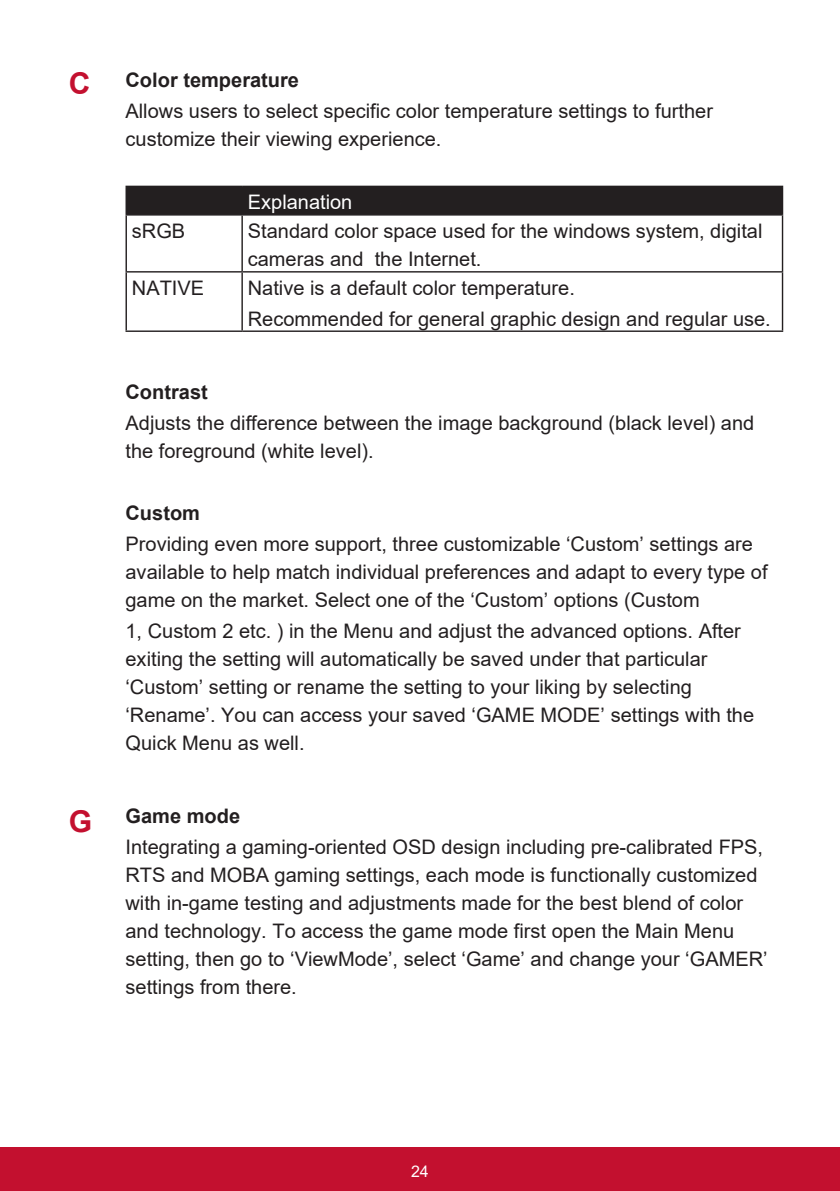
<style>
.page{position:relative;width:840px;height:1191px;background:#fff}
.page>*{position:absolute;margin:0;border:0;box-sizing:border-box;transform-origin:0 0}
.Table{font:700 30px "Arial";color:#c3102f}
.Table-2{font:20px/28px "Arial";color:#231f20}
.Table-3{font:700 20px "Arial";color:#231f20}
.Table-4{font:20px "Arial";color:#fff}
.t1{font:16px "Arial";color:#fff}
</style>
<div class="page">
<div style="left:0;top:1147px;width:839px;height:44px;background:#c3102f"></div>
<hr style="left:125px;top:186px;width:117px;height:1px;background:#231f20">
<hr style="left:125px;top:187px;width:2px;height:27px;background:#231f20">
<div style="left:127px;top:186px;width:655px;height:28px;background:#231f20"></div>
<hr style="left:125px;top:214px;width:117px;height:2px;background:#231f20">
<hr style="left:125px;top:216px;width:2px;height:55px;background:#231f20">
<hr style="left:242px;top:214px;width:540px;height:2px;background:#231f20">
<hr style="left:241px;top:216px;width:2px;height:55px;background:#231f20">
<hr style="left:781px;top:216px;width:1px;height:55px;background:#231f20">
<hr style="left:125px;top:271px;width:117px;height:1px;background:#231f20">
<hr style="left:125px;top:272px;width:2px;height:58px;background:#231f20">
<hr style="left:242px;top:271px;width:540px;height:1px;background:#231f20">
<hr style="left:241px;top:272px;width:2px;height:58px;background:#231f20">
<hr style="left:781px;top:272px;width:1px;height:58px;background:#231f20">
<hr style="left:125px;top:330px;width:117px;height:2px;background:#231f20">
<hr style="left:242px;top:330px;width:540px;height:2px;background:#231f20">
<p class="Table" style="left:69px;top:63px;width:23px">C</p>
<p class="Table-3" style="left:125px;top:66px;width:175px">Color temperature</p>
<p class="Table-2" style="left:125px;top:97px;width:588px">Allows users to select specific color temperature settings to further customize their viewing experience.</p>
<p class="Table-4" style="left:248px;top:188px;width:106px">Explanation</p>
<p class="Table-2" style="left:132px;top:216px;width:55px">sRGB</p>
<p class="Table-2" style="left:248px;top:217px;width:516px">Standard color space used for the windows system, digital cameras and the Internet.</p>
<p class="Table-2" style="left:132px;top:273px;width:74px">NATIVE</p>
<p class="Table-2" style="left:248px;top:273px;width:328px">Native is a default color temperature.</p>
<p class="Table-2" style="left:248px;top:304px;width:524px">Recommended for general graphic design and regular use.</p>
<p class="Table-3" style="left:125px;top:378px;width:84px">Contrast</p>
<p class="Table-2" style="left:125px;top:409px;width:630px">Adjusts the difference between the image background (black level) and the foreground (white level).</p>
<p class="Table-3" style="left:125px;top:499px;width:76px">Custom</p>
<p class="Table-2" style="left:125px;top:529px;width:643px">Providing even more support, three customizable ‘Custom’ settings are available to help match individual preferences and adapt to every type of game on the market. Select one of the ‘Custom’ options (Custom</p>
<p class="Table-2" style="left:125px;top:616px;width:629px">1, Custom 2 etc. ) in the Menu and adjust the advanced options. After exiting the setting will automatically be saved under that particular ‘Custom’ setting or rename the setting to your liking by selecting ‘Rename’. You can access your saved ‘GAME MODE’ settings with the Quick Menu as well.</p>
<p class="Table" style="left:69px;top:800px;width:25px">G</p>
<p class="Table-3" style="left:125px;top:802px;width:116px">Game mode</p>
<p class="Table-2" style="left:125px;top:833px;width:643px">Integrating a gaming-oriented OSD design including pre-calibrated FPS, RTS and MOBA gaming settings, each mode is functionally customized with in-game testing and adjustments made for the best blend of color and technology. To access the game mode first open the Main Menu setting, then go to ‘ViewMode’, select ‘Game’ and change your ‘GAMER’ settings from there.</p>
<p class="t1" style="left:411px;top:1160px;width:19px">24</p>
</div>
